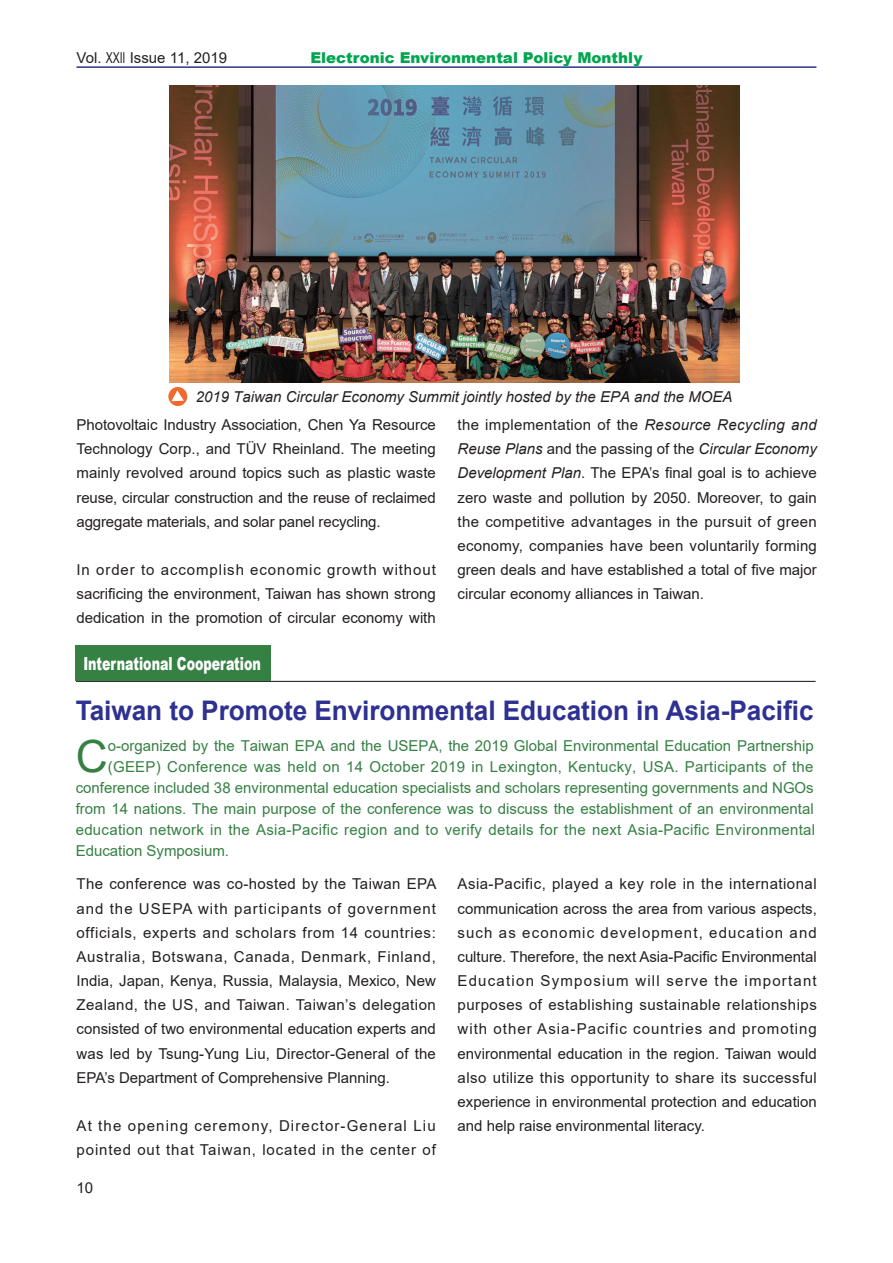
<style>
.page{position:relative;width:893px;height:1263px;background:#fff}
.page>*{position:absolute;margin:0;border:0;box-sizing:border-box;transform-origin:0 0}
.t1{font:44.4px "Arial";color:#358043}
.t2{font:700 27px "Arial";color:#2e3092}
.t3{font:900 18px "Arial";color:#fff;scale:.7 1}
.t4{font:15px/24.2px "Arial";color:#231f20;text-align:justify}
.t5{font:15px "Arial";color:#358043}
.t6{font:15px "Arial";letter-spacing:.02em;color:#358043}
.t7{font:15px/24.2px "Arial";letter-spacing:.07em;color:#231f20}
.t8{font:italic 15px "Arial";color:#231f20}
.t9{font:900 15px "Arial";color:#00a54f}
.s1{font-style:italic}
</style>
<div class="page">
<hr style="left:76px;top:66px;width:740px;height:2px;background:#2e3092">
<img style="left:170px;top:85px;width:570px;height:298px">
<svg style="left:168px;top:387px;width:19px;height:19px"></svg>
<svg style="left:171px;top:390px;width:13px;height:11px"></svg>
<hr style="left:76px;top:681px;width:740px;height:1px;background:#231f20">
<div style="left:76px;top:646px;width:195px;height:35px;background:#358043"></div>
<p class="t4" style="left:77px;top:46px;width:152px">Vol. XXII Issue 11, 2019</p>
<p class="t9" style="left:310px;top:47px;width:334px">Electronic Environmental Policy Monthly</p>
<p class="t8" style="left:196px;top:387px;width:538px">2019 Taiwan Circular Economy Summit jointly hosted by the EPA and the MOEA</p>
<p class="t4" style="left:77px;top:413px;width:361px">Photovoltaic Industry Association, Chen Ya Resource Technology Corp., and TÜV Rheinland. The meeting mainly revolved around topics such as plastic waste reuse, circular construction and the reuse of reclaimed aggregate materials, and solar panel recycling.</p>
<p class="t4" style="left:77px;top:558px;width:361px">In order to accomplish economic growth without sacrificing the environment, Taiwan has shown strong dedication in the promotion of circular economy with</p>
<p class="t3" style="left:83px;top:651px;width:255px">International Cooperation</p>
<p class="t4" style="left:458px;top:412px;width:361px">the implementation of the <span class="s1">Resource Recycling and Reuse Plans</span> and the passing of the <span class="s1">Circular Economy Development Plan</span>. The EPA’s final goal is to achieve zero waste and pollution by 2050. Moreover, to gain the competitive advantages in the pursuit of green economy, companies have been voluntarily forming green deals and have established a total of five major circular economy alliances in Taiwan.</p>
<h2 class="t2" style="left:76px;top:692px;width:739px">Taiwan to Promote Environmental Education in Asia-Pacific</h2>
<h1 class="t1" style="left:76px;top:726px;width:34px">C</h1>
<p class="t5" style="left:108px;top:735px;width:707px">o-organized by the Taiwan EPA and the USEPA, the 2019 Global Environmental Education Partnership</p>
<p class="t6" style="left:108px;top:756px;width:707px">(GEEP) Conference was held on 14 October 2019 in Lexington, Kentucky, USA. Participants of the</p>
<p class="t5" style="left:76px;top:777px;width:740px">conference included 38 environmental education specialists and scholars representing governments and NGOs</p>
<p class="t5" style="left:76px;top:798px;width:739px">from 14 nations. The main purpose of the conference was to discuss the establishment of an environmental</p>
<p class="t6" style="left:76px;top:819px;width:741px">education network in the Asia-Pacific region and to verify details for the next Asia-Pacific Environmental</p>
<p class="t5" style="left:76px;top:840px;width:155px">Education Symposium.</p>
<p class="t4" style="left:77px;top:872px;width:361px">The conference was co-hosted by the Taiwan EPA and the USEPA with participants of government officials, experts and scholars from 14 countries:<br>Australia, Botswana, Canada, Denmark, Finland, India, Japan, Kenya, Russia, Malaysia, Mexico, New Zealand, the US, and Taiwan. Taiwan’s delegation consisted of two environmental education experts and was led by Tsung-Yung Liu, Director-General of the EPA’s Department of Comprehensive Planning.</p>
<p class="t7" style="left:77px;top:1114px;width:361px">At the opening ceremony, Director-General Liu pointed out that Taiwan, located in the center of</p>
<p class="t4" style="left:77px;top:1175px;width:18px">10</p>
<p class="t4" style="left:458px;top:872px;width:361px">Asia-Pacific, played a key role in the international communication across the area from various aspects, such as economic development, education and culture. Therefore, the next Asia-Pacific Environmental Education Symposium will serve the important purposes of establishing sustainable relationships with other Asia-Pacific countries and promoting environmental education in the region. Taiwan would also utilize this opportunity to share its successful experience in environmental protection and education and help raise environmental literacy.</p>
</div>
